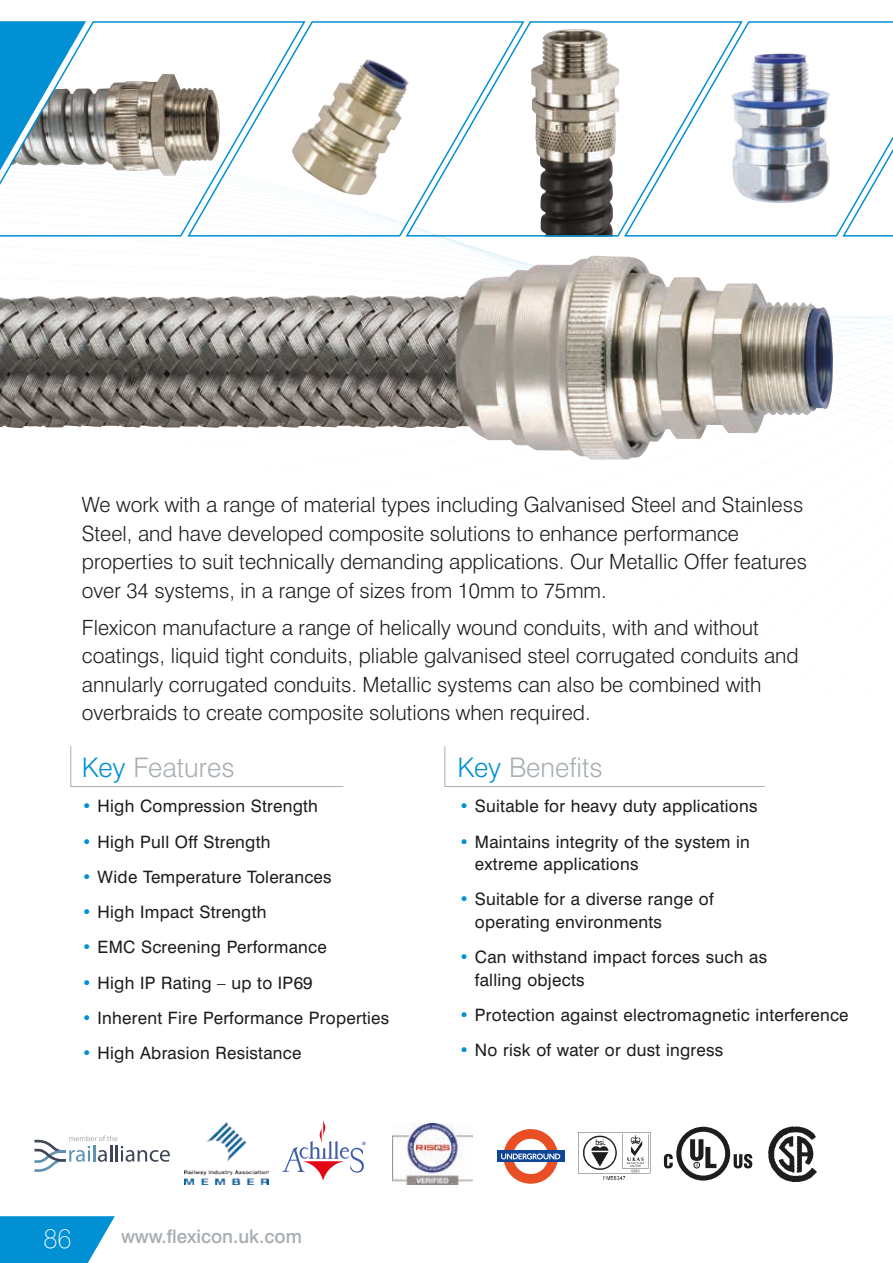
<style>
.page{position:relative;width:893px;height:1263px;background:#fff}
.page>*{position:absolute;margin:0;border:0;box-sizing:border-box;transform-origin:0 0}
.t1{font:300 27px "Swiss 721 BT";color:#a7aeb2}
.t2{font:100 27px "Swiss 721 BT";color:#fff}
.t3{font:300 21px/28.5px "Swiss 721 BT";color:#1d1d1b}
.t4{font:500 18.75px "Swiss 721 BT";color:#a7aeb2}
.t5{font:17.1px/22.5px "Swiss 721 BT";letter-spacing:.015em;color:#1d1d1b}
.t6{font:10.65px "Myriad Pro";color:#435ea8}
.s1{color:#0090d3}
</style>
<div class="page">
<svg style="left:502px;top:255px;width:391px;height:205px"></svg>
<svg style="left:70px;top:746px;width:274px;height:41px"></svg>
<svg style="left:444px;top:746px;width:321px;height:41px"></svg>
<svg style="left:0;top:1216px;width:115px;height:47px;background:#1f9dd8"></svg>
<svg style="left:744px;top:21px;width:149px;height:216px"></svg>
<svg style="left:526px;top:21px;width:218px;height:216px"></svg>
<svg style="left:307px;top:21px;width:219px;height:216px"></svg>
<svg style="left:0;top:21px;width:307px;height:216px"></svg>
<img style="left:0;top:257px;width:589px;height:170px">
<img style="left:768px;top:1126px;width:49px;height:56px">
<svg style="left:664px;top:1127px;width:88px;height:53px"></svg>
<svg style="left:497px;top:1129px;width:67px;height:55px"></svg>
<svg style="left:282px;top:1121px;width:82px;height:60px"></svg>
<svg style="left:34px;top:1135px;width:136px;height:37px"></svg>
<img style="left:185px;top:1122px;width:83px;height:63px">
<img style="left:292px;top:59px;width:112px;height:137px">
<img style="left:578px;top:1132px;width:73px;height:48px">
<img style="left:393px;top:1123px;width:79px;height:61px">
<img style="left:730px;top:53px;width:100px;height:152px">
<p class="t3" style="left:82px;top:490px;width:727px">We work with a range of material types including Galvanised Steel and Stainless Steel, and have developed composite solutions to enhance performance properties to suit technically demanding applications. Our Metallic Offer features over 34 systems, in a range of sizes from 10mm to 75mm.</p>
<p class="t3" style="left:82px;top:613px;width:718px">Flexicon manufacture a range of helically wound conduits, with and without coatings, liquid tight conduits, pliable galvanised steel corrugated conduits and annularly corrugated conduits. Metallic systems can also be combined with overbraids to create composite solutions when required.</p>
<p class="t1" style="left:82px;top:751px;width:154px"><span class="s1">Key</span> Features</p>
<p class="t1" style="left:457px;top:751px;width:147px"><span class="s1">Key</span> Benefits</p>
<p class="t5" style="left:82px;top:795px;width:237px"><span class="s1">•</span> High Compression Strength</p>
<p class="t5" style="left:82px;top:830px;width:190px"><span class="s1">•</span> High Pull Off Strength</p>
<p class="t5" style="left:82px;top:865px;width:251px"><span class="s1">•</span> Wide Temperature Tolerances</p>
<p class="t5" style="left:82px;top:900px;width:186px"><span class="s1">•</span> High Impact Strength</p>
<p class="t5" style="left:82px;top:936px;width:246px"><span class="s1">•</span> EMC Screening Performance</p>
<p class="t5" style="left:82px;top:971px;width:232px"><span class="s1">•</span> High IP Rating – up to IP69</p>
<p class="t5" style="left:82px;top:1006px;width:309px"><span class="s1">•</span> Inherent Fire Performance Properties</p>
<p class="t5" style="left:82px;top:1042px;width:221px"><span class="s1">•</span> High Abrasion Resistance</p>
<p class="t5" style="left:459px;top:795px;width:300px"><span class="s1">•</span> Suitable for heavy duty applications</p>
<p class="t5" style="left:475px;top:830px;width:276px;text-indent:-16px"><span class="s1">•</span> Maintains integrity of the system in extreme applications</p>
<p class="t5" style="left:475px;top:888px;width:240px;text-indent:-16px"><span class="s1">•</span> Suitable for a diverse range of operating environments</p>
<p class="t5" style="left:475px;top:946px;width:294px;text-indent:-16px"><span class="s1">•</span> Can withstand impact forces such as falling objects</p>
<p class="t5" style="left:459px;top:1003px;width:391px"><span class="s1">•</span> Protection against electromagnetic interference</p>
<p class="t5" style="left:459px;top:1039px;width:266px"><span class="s1">•</span> No risk of water or dust ingress</p>
<p class="t2" style="left:43px;top:1221px;width:30px">86</p>
<p class="t4" style="left:121px;top:1225px;width:182px">www.flexicon.uk.com</p>
<p class="t6" style="left:362px;top:1139px;width:6px">®</p>
</div>
